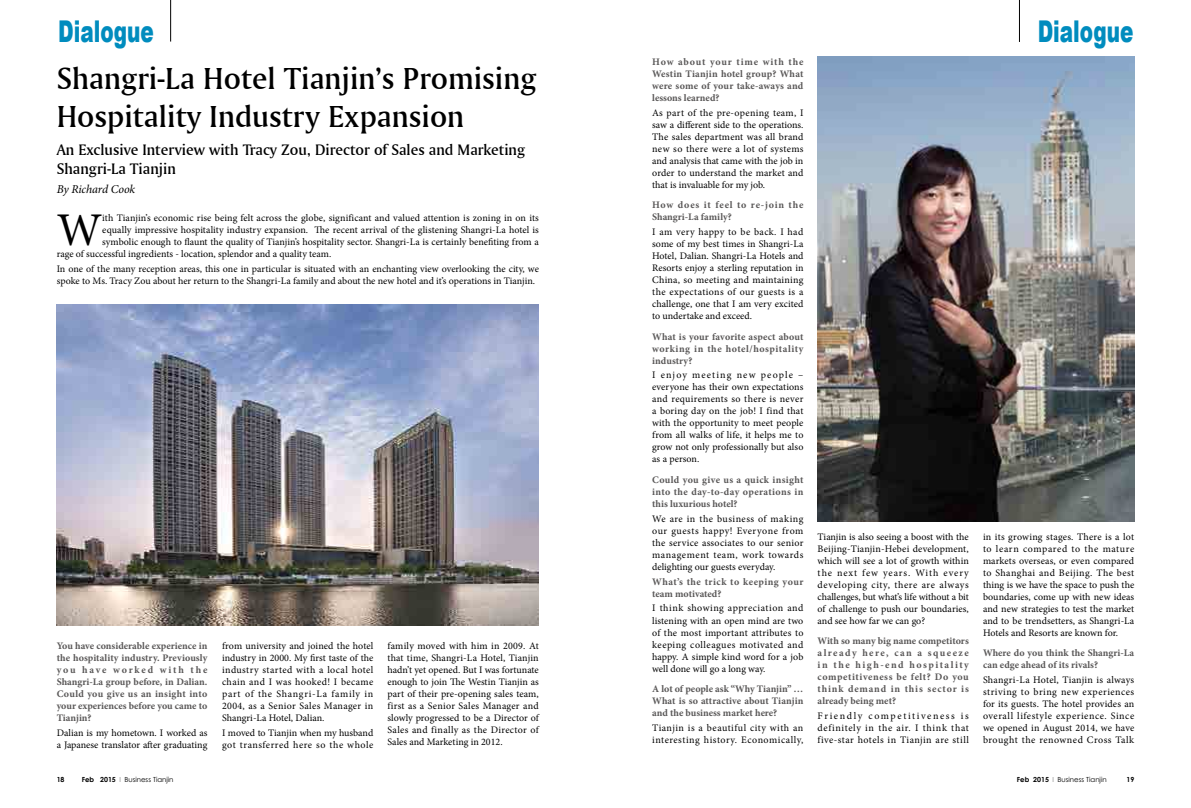
<style>
.page{position:relative;width:1191px;height:808px;background:#fff}
.page>*{position:absolute;margin:0;border:0;box-sizing:border-box;transform-origin:0 0}
.t1{font:46.9px "Minion Pro";color:#000}
.t2{font:32px/38.4px "Amerigo BT Medium A";color:#000}
.t3{font:900 30px "Arial";color:#008cbe;scale:.67 1}
.t4{font:16px/19.2px "Amerigo BT Medium A";color:#000}
.t5{font:italic 12px "Minion Pro";letter-spacing:-.01em;color:#000}
.t6{font:10px/12px "Minion Pro";letter-spacing:.005em;color:#000;text-align:justify}
.t7{font:700 10px/12px "Minion Pro";letter-spacing:.01em;color:#595757;text-align:justify}
.t8{font:10px/12px "Minion Pro";letter-spacing:.045em;color:#000}
.t9{font:10px/12px "Minion Pro";letter-spacing:.04em;color:#000}
.t10{font:700 10px/12px "Minion Pro";letter-spacing:.065em;color:#595757}
.t11{font:700 10px/12px "Minion Pro";letter-spacing:.04em;color:#595757}
.t12{font:7px "Century Gothic";color:#000;scale:.5 1}
.t13{font:700 7px "Century Gothic";color:#000}
.s1{font-weight:700}
</style>
<div class="page">
<hr style="left:1019px;top:0;width:1px;height:42px;background:#000">
<hr style="left:170px;top:0;width:1px;height:42px;background:#000">
<img style="left:817px;top:57px;width:317px;height:465px">
<img style="left:57px;top:304px;width:482px;height:322px">
<h3 class="t3" style="left:58px;top:10px;width:144px">Dialogue</h3>
<h2 class="t2" style="left:57px;top:58px;width:481px">Shangri-La Hotel Tianjin’s Promising<br>Hospitality Industry Expansion</h2>
<h3 class="t4" style="left:57px;top:140px;width:470px">An Exclusive Interview with Tracy Zou, Director of Sales and Marketing<br>Shangri-La Tianjin</h3>
<p class="t5" style="left:57px;top:181px;width:80px">By Richard Cook</p>
<h1 class="t1" style="left:57px;top:198px;width:47px">W</h1>
<p class="t6" style="left:102px;top:212px;width:438px">ith Tianjin’s economic rise being felt across the globe, significant and valued attention is zoning in on its</p>
<p class="t6" style="left:102px;top:224px;width:438px">equally impressive hospitality industry expansion. The recent arrival of the glistening Shangri-La hotel is</p>
<p class="t6" style="left:102px;top:236px;width:438px">symbolic enough to flaunt the quality of Tianjin’s hospitality sector. Shangri-La is certainly benefiting from a</p>
<p class="t6" style="left:57px;top:248px;width:276px">rage of successful ingredients - location, splendor and a quality team.</p>
<p class="t6" style="left:57px;top:263px;width:484px">In one of the many reception areas, this one in particular is situated with an enchanting view overlooking the city, we spoke to Ms. Tracy Zou about her return to the Shangri-La family and about the new hotel and it’s operations in Tianjin.</p>
<p class="t7" style="left:57px;top:640px;width:152px">You have considerable experience in the hospitality industry. Previously you have worked with the Shangri-La group before, in Dalian.<br>Could you give us an insight into your experiences before you came to Tianjin?</p>
<p class="t6" style="left:57px;top:727px;width:152px">Dalian is my hometown. I worked as a Japanese translator after graduating</p>
<p class="t6" style="left:222px;top:640px;width:153px">from university and joined the hotel industry in 2000. My first taste of the industry started with a local hotel chain and I was hooked! I became part of the Shangri-La family in 2004, as a Senior Sales Manager in Shangri-La Hotel, Dalian.</p>
<p class="t9" style="left:222px;top:727px;width:153px">I moved to Tianjin when my husband got transferred here so the whole</p>
<p class="t6" style="left:387px;top:640px;width:153px">family moved with him in 2009. At that time, Shangri-La Hotel, Tianjin hadn’t yet opened. But I was fortunate enough to join The Westin Tianjin as part of their pre-opening sales team, first as a Senior Sales Manager and slowly progressed to be a Director of Sales and finally as the Director of Sales and Marketing in 2012.</p>
<p class="t7" style="left:652px;top:56px;width:153px">How about your time with the Westin Tianjin hotel group? What were some of your take-aways and lessons learned?</p>
<p class="t6" style="left:652px;top:107px;width:153px">As part of the pre-opening team, I saw a different side to the operations.<br>The sales department was all brand new so there were a lot of systems and analysis that came with the job in order to understand the market and that is invaluable for my job.</p>
<p class="t10" style="left:652px;top:199px;width:153px">How does it feel to re-join the<br>Shangri-La family?</p>
<p class="t6" style="left:652px;top:226px;width:153px">I am very happy to be back. I had some of my best times in Shangri-La Hotel, Dalian. Shangri-La Hotels and Resorts enjoy a sterling reputation in China, so meeting and maintaining the expectations of our guests is a challenge, one that I am very excited to undertake and exceed.</p>
<p class="t7" style="left:652px;top:330px;width:153px">What is your favorite aspect about working in the hotel/hospitality industry?</p>
<p class="t6" style="left:652px;top:369px;width:153px">I enjoy meeting new people – everyone has their own expectations and requirements so there is never a boring day on the job! I find that with the opportunity to meet people from all walks of life, it helps me to grow not only professionally but also as a person.</p>
<p class="t7" style="left:652px;top:474px;width:153px">Could you give us a quick insight into the day-to-day operations in this luxurious hotel?</p>
<p class="t6" style="left:652px;top:513px;width:153px">We are in the business of making our guests happy! Everyone from the service associates to our senior management team, work towards delighting our guests everyday.</p>
<p class="t11" style="left:652px;top:575px;width:153px">What’s the trick to keeping your team motivated?</p>
<p class="t6" style="left:652px;top:602px;width:153px">I think showing appreciation and listening with an open mind are two of the most important attributes to keeping colleagues motivated and happy. A simple kind word for a job well done will go a long way.</p>
<p class="t7" style="left:652px;top:683px;width:153px">A lot of people ask “Why Tianjin” … What is so attractive about Tianjin and the business market here?</p>
<p class="t8" style="left:652px;top:722px;width:153px">Tianjin is a beautiful city with an interesting history. Economically,</p>
<h3 class="t3" style="left:1037px;top:10px;width:144px">Dialogue</h3>
<p class="t6" style="left:817px;top:531px;width:153px">Tianjin is also seeing a boost with the Beijing-Tianjin-Hebei development, which will see a lot of growth within the next few years. With every developing city, there are always challenges, but what’s life without a bit of challenge to push our boundaries, and see how far we can go?</p>
<p class="t7" style="left:817px;top:635px;width:153px">With so many big name competitors already here, can a squeeze in the high-end hospitality competitiveness be felt? Do you think demand in this sector is already being met?</p>
<p class="t6" style="left:817px;top:710px;width:153px">Friendly competitiveness is definitely in the air. I think that five-star hotels in Tianjin are still</p>
<p class="t6" style="left:983px;top:531px;width:153px">in its growing stages. There is a lot to learn compared to the mature markets overseas, or even compared to Shanghai and Beijing. The best thing is we have the space to push the boundaries, come up with new ideas and new strategies to test the market and to be trendsetters, as Shangri-La Hotels and Resorts are known for.</p>
<p class="t7" style="left:983px;top:647px;width:153px">Where do you think the Shangri-La can edge ahead of its rivals?</p>
<p class="t6" style="left:983px;top:674px;width:153px">Shangri-La Hotel, Tianjin is always striving to bring new experiences for its guests. The hotel provides an overall lifestyle experience. Since we opened in August 2014, we have brought the renowned Cross Talk</p>
<p class="t13" style="left:57px;top:774px;width:9px">18</p>
<p class="t12" style="left:82px;top:775px;width:185px"><span class="s1">Feb 2015</span> I Business Tianjin</p>
<p class="t12" style="left:1017px;top:775px;width:181px"><span class="s1">Feb 2015</span> I Business Tianjin</p>
<p class="t13" style="left:1126px;top:774px;width:9px">19</p>
</div>
